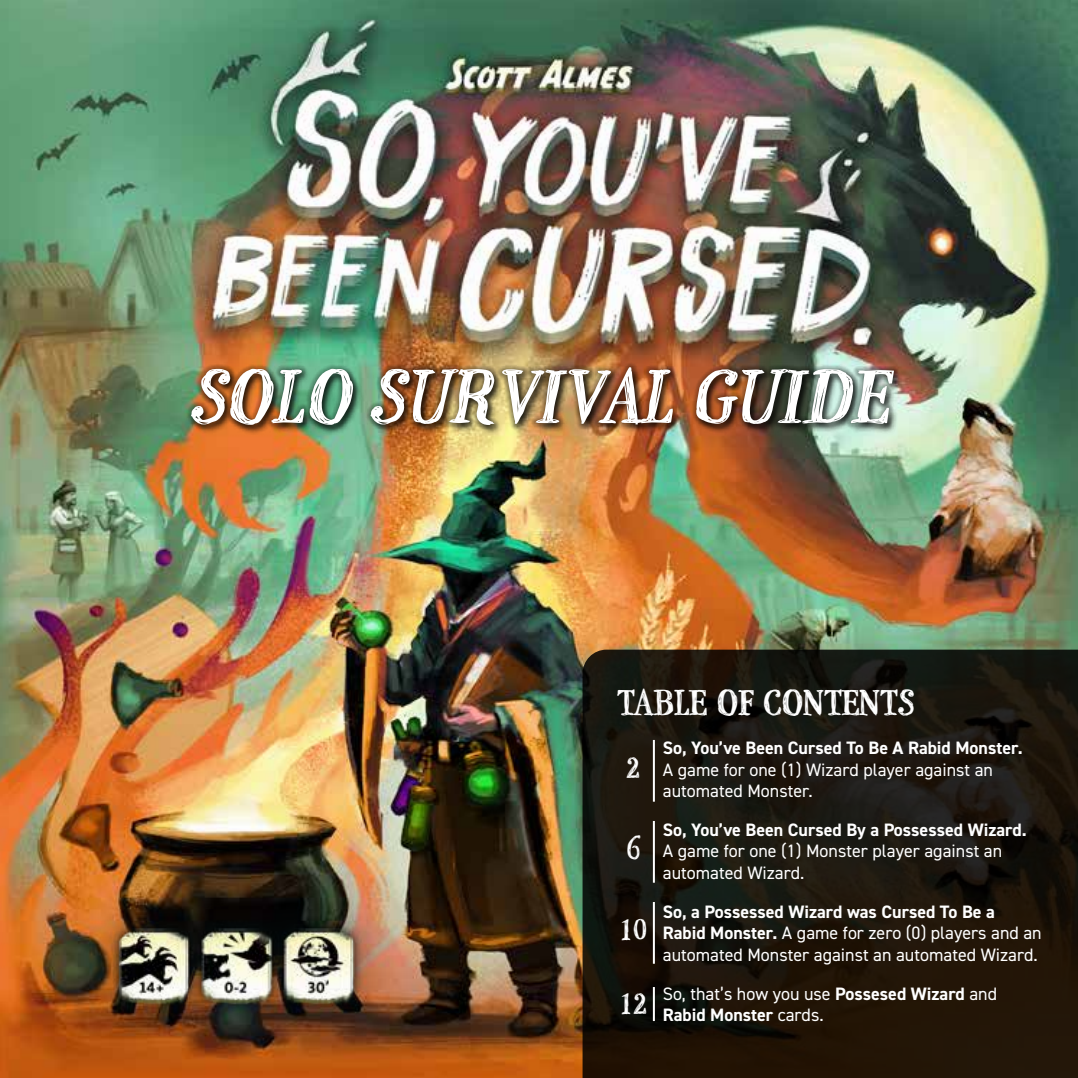
<style>
.page{position:relative;width:1078px;height:1078px;background:#fff}
.page>*{position:absolute;margin:0;border:0;box-sizing:border-box;transform-origin:0 0}
.t1{font:italic 700 84px "P22 Stanyan";color:#fff}
.t2{font:700 40px "P22 Stanyan";color:#fff}
.t3{font:700 32px "P22 Stanyan";color:#fff}
.t4{font:18px/21.6px "DIN2014";color:#fff}
.t5{font:700 18px "DIN2014";color:#fff}
.s1{font-weight:700}
</style>
<div class="page">
<img style="left:0;top:0;width:1077px;height:1077px">
<svg style="left:582px;top:649px;width:495px;height:428px;background:#1c160d"></svg>
<div style="left:190px;top:366px;width:713px;height:69px;background:#000;opacity:.75"></div>
<div style="left:186px;top:362px;width:713px;height:68px;background:#000;opacity:.75"></div>
<hr style="left:652px;top:739px;width:2px;height:62px;background:#fff">
<hr style="left:652px;top:820px;width:2px;height:62px;background:#fff">
<hr style="left:652px;top:901px;width:2px;height:62px;background:#fff">
<hr style="left:652px;top:986px;width:2px;height:34px;background:#fff">
<img style="left:74px;top:885px;width:323px;height:160px">
<h1 class="t1" style="left:189px;top:345px;width:700px">SOLO SURVIVAL GUIDE</h1>
<h2 class="t2" style="left:617px;top:678px;width:298px">TABLE OF CONTENTS</h2>
<p class="t5" style="left:662px;top:735px;width:361px">So, You’ve Been Cursed To Be A Rabid Monster.</p>
<p class="t4" style="left:662px;top:758px;width:332px">A game for one (1) Wizard player against an automated Monster.</p>
<p class="t5" style="left:662px;top:817px;width:365px">So, You’ve Been Cursed By a Possessed Wizard.</p>
<p class="t4" style="left:662px;top:839px;width:341px">A game for one (1) Monster player against an automated Wizard.</p>
<p class="t4" style="left:662px;top:900px;width:380px"><span class="s1">So, a Possessed Wizard was Cursed To Be a<br>Rabid Monster.</span> A game for zero (0) players and an automated Monster against an automated Wizard.</p>
<p class="t4" style="left:662px;top:981px;width:336px">So, that’s how you use <span class="s1">Possesed Wizard</span> and<br><span class="s1">Rabid Monster</span> cards.</p>
<h3 class="t3" style="left:626px;top:748px;width:16px">2</h3>
<h3 class="t3" style="left:626px;top:829px;width:16px">6</h3>
<h3 class="t3" style="left:619px;top:910px;width:30px">10</h3>
<h3 class="t3" style="left:619px;top:984px;width:30px">12</h3>
</div>
